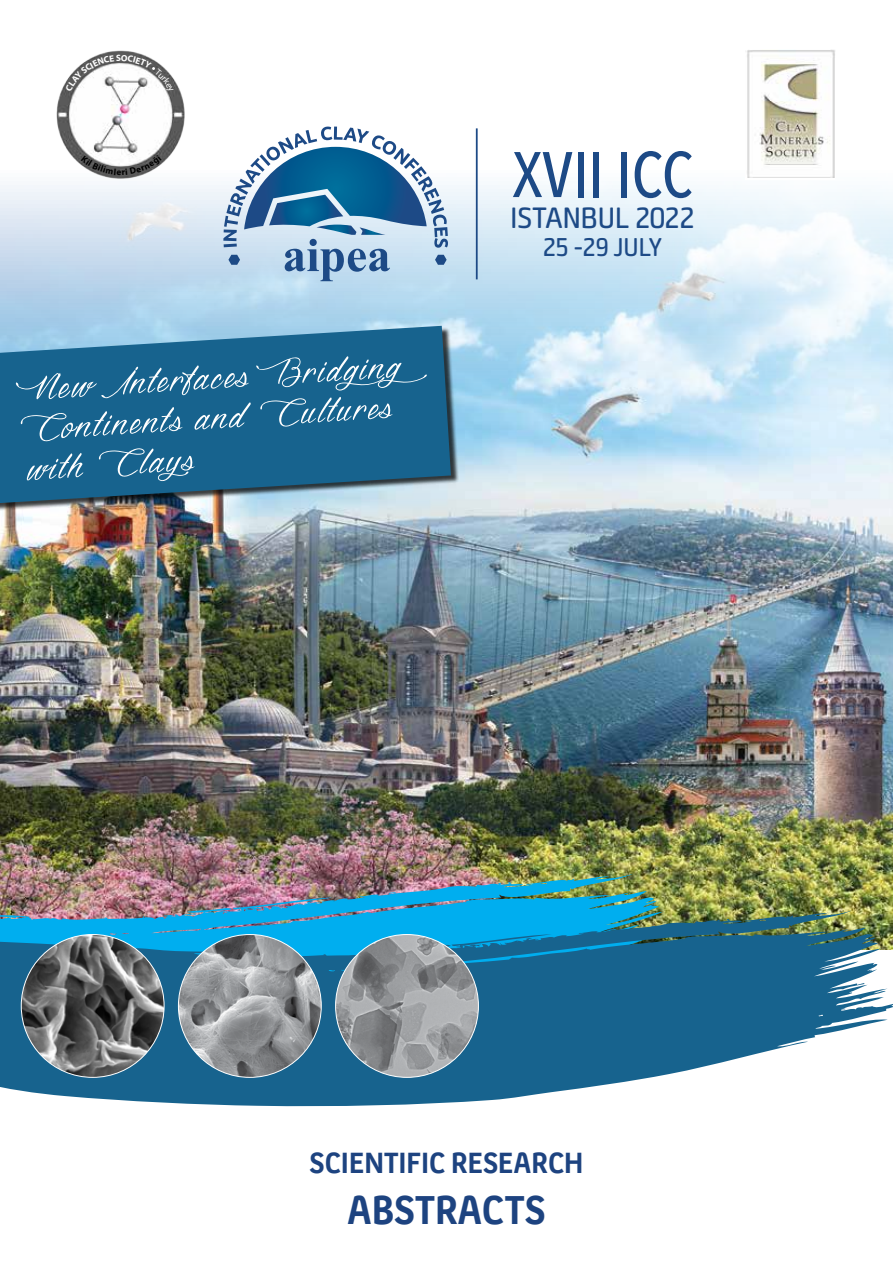
<style>
.page{position:relative;width:893px;height:1263px;background:#fff}
.page>*{position:absolute;margin:0;border:0;box-sizing:border-box;transform-origin:0 0}
.t1{font:77.1px "Dragonis Coming";color:#fff}
.t2{font:700 42.6px "Turkcell Satura";color:#1d4380}
.t3{font:33.3px "Neuron";color:#1d4a86}
.t4{font:700 30.9px "Turkcell Satura";color:#1d4380}
.t5{font:29.1px "Neuron";letter-spacing:-.02em;color:#1d4a86}
</style>
<div class="page">
<img style="left:0;top:126px;width:893px;height:784px">
<img style="left:0;top:874px;width:682px;height:36px">
<svg style="left:223px;top:127px;width:225px;height:154px"></svg>
<hr style="left:476px;top:128px;width:2px;height:151px;background:#1d4a86">
<svg style="left:513px;top:152px;width:59px;height:45px"></svg>
<div style="left:578px;top:152px;width:5px;height:45px;background:#1d4a86"></div>
<div style="left:593px;top:152px;width:6px;height:45px;background:#1d4a86"></div>
<div style="left:621px;top:152px;width:6px;height:45px;background:#1d4a86"></div>
<svg style="left:635px;top:151px;width:57px;height:47px"></svg>
<img style="left:47px;top:50px;width:141px;height:134px">
<div style="left:746px;top:49px;width:89px;height:131px;background:linear-gradient(to right,#e1e1e1,#e1e1e1)"></div>
<img style="left:746px;top:49px;width:89px;height:128px">
<svg style="left:0;top:910px;width:893px;height:197px;fill:#17638e"></svg>
<img style="left:21px;top:934px;width:143px;height:143px;border-radius:71px">
<img style="left:178px;top:934px;width:143px;height:143px;border-radius:71px">
<img style="left:336px;top:934px;width:142px;height:143px;border-radius:71px">
<div style="left:0;top:327px;width:459px;height:185px;background:#000;opacity:.75"></div>
<svg style="left:0;top:326px;width:451px;height:177px;background:#2a6f96"></svg>
<svg style="left:65px;top:55px;width:109px;height:38px"></svg>
<svg style="left:81px;top:154px;width:81px;height:21px"></svg>
<p class="t1" style="left:18px;top:330px;width:379px;rotate:-4deg">New Interfaces Bridging</p>
<p class="t1" style="left:20px;top:370px;width:369px;rotate:-4deg">Continents and Cultures</p>
<p class="t1" style="left:23px;top:409px;width:168px;rotate:-4deg">with Clays</p>
<p class="t3" style="left:510px;top:200px;width:186px">ISTANBUL 2022</p>
<p class="t5" style="left:543px;top:232px;width:121px">25 -29 JULY</p>
<p class="t4" style="left:310px;top:1146px;width:275px">SCIENTIFIC RESEARCH</p>
<p class="t2" style="left:347px;top:1187px;width:200px">ABSTRACTS</p>
</div>
